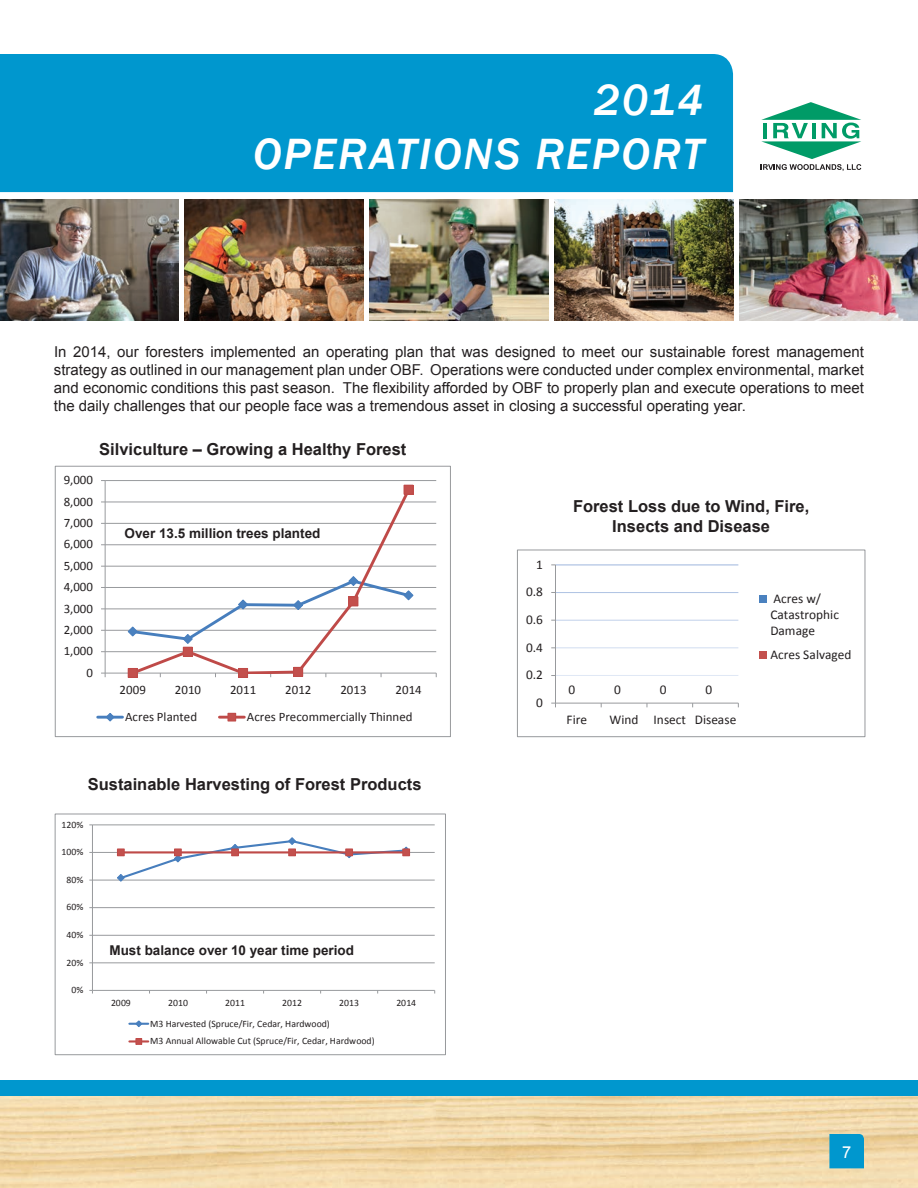
<style>
.page{position:relative;width:918px;height:1188px;background:#fff}
.page>*{position:absolute;margin:0;border:0;box-sizing:border-box;transform-origin:0 0}
.t1{font:italic 500 45px/54px "Franklin Gothic";letter-spacing:.04em;color:#fff;text-align:right}
.t2{font:700 16.5px/19.8px "Arial";color:#231f20;text-align:center}
.t3{font:16.5px "Arial";color:#fff}
.t4{font:15px/18px "Arial";color:#231f20;text-align:justify}
.t5{font:700 13.5px "Arial";color:#231f20}
.t6{font:13.35px/16.4px "Calibri";color:#231f20}
.t7{font:12.9px "Calibri";color:#231f20}
.t8{font:9.75px/17.7px "Calibri";color:#231f20}
</style>
<div class="page">
<svg style="left:760px;top:102px;width:102px;height:69px"></svg>
<hr style="left:92px;top:963px;width:343px;height:1px;background:#989a9d">
<hr style="left:92px;top:935px;width:343px;height:1px;background:#989a9d">
<hr style="left:92px;top:907px;width:343px;height:1px;background:#989a9d">
<hr style="left:92px;top:880px;width:343px;height:1px;background:#989a9d">
<hr style="left:92px;top:852px;width:343px;height:1px;background:#989a9d">
<hr style="left:92px;top:825px;width:343px;height:1px;background:#989a9d">
<hr style="left:92px;top:825px;width:1px;height:165px;background:#989a9d">
<hr style="left:92px;top:990px;width:343px;height:1px;background:#989a9d">
<svg style="left:116px;top:837px;width:295px;height:45px"></svg>
<hr style="left:121px;top:851px;width:285px;height:2px;background:#bf4a48">
<div style="left:117px;top:849px;width:7px;height:7px;background:#c3504d"></div>
<div style="left:117px;top:849px;width:8px;height:7px;border:1px solid #bf4a48"></div>
<div style="left:174px;top:849px;width:7px;height:7px;background:#c3504d"></div>
<div style="left:174px;top:849px;width:8px;height:7px;border:1px solid #bf4a48"></div>
<div style="left:232px;top:849px;width:6px;height:7px;background:#c3504d"></div>
<div style="left:231px;top:849px;width:8px;height:7px;border:1px solid #bf4a48"></div>
<div style="left:289px;top:849px;width:7px;height:7px;background:#c3504d"></div>
<div style="left:288px;top:849px;width:8px;height:7px;border:1px solid #bf4a48"></div>
<div style="left:346px;top:849px;width:7px;height:7px;background:#c3504d"></div>
<div style="left:345px;top:849px;width:8px;height:7px;border:1px solid #bf4a48"></div>
<div style="left:403px;top:849px;width:7px;height:7px;background:#c3504d"></div>
<div style="left:402px;top:849px;width:8px;height:7px;border:1px solid #bf4a48"></div>
<svg style="left:129px;top:1020px;width:19px;height:7px"></svg>
<hr style="left:129px;top:1040px;width:19px;height:3px;background:#bf4a48">
<div style="left:136px;top:1038px;width:6px;height:7px;border:1px solid #bf4a48"></div>
<div style="left:55px;top:814px;width:391px;height:241px;border:1px solid #989a9d"></div>
<hr style="left:555px;top:565px;width:1px;height:138px;background:#989a9d">
<svg style="left:551px;top:564px;width:187px;height:112px"></svg>
<hr style="left:556px;top:703px;width:182px;height:1px;background:#989a9d">
<div style="left:760px;top:595px;width:7px;height:8px;background:#4a81bf"></div>
<div style="left:760px;top:652px;width:7px;height:7px;background:#c3504d"></div>
<div style="left:517px;top:549px;width:348px;height:188px;border:1px solid #989a9d"></div>
<hr style="left:105px;top:651px;width:331px;height:1px;background:#989a9d">
<hr style="left:105px;top:630px;width:331px;height:1px;background:#989a9d">
<hr style="left:105px;top:608px;width:331px;height:1px;background:#989a9d">
<hr style="left:105px;top:587px;width:331px;height:1px;background:#989a9d">
<hr style="left:105px;top:566px;width:331px;height:1px;background:#989a9d">
<hr style="left:105px;top:544px;width:331px;height:1px;background:#989a9d">
<hr style="left:105px;top:523px;width:331px;height:1px;background:#989a9d">
<hr style="left:105px;top:501px;width:331px;height:1px;background:#989a9d">
<hr style="left:105px;top:480px;width:331px;height:1px;background:#989a9d">
<hr style="left:105px;top:481px;width:1px;height:192px;background:#989a9d">
<hr style="left:105px;top:673px;width:331px;height:1px;background:#989a9d">
<svg style="left:129px;top:486px;width:284px;height:188px"></svg>
<div style="left:128px;top:668px;width:9px;height:9px;background:#c3504d"></div>
<div style="left:128px;top:668px;width:10px;height:10px;border:1px solid #bf4a48"></div>
<div style="left:183px;top:647px;width:9px;height:9px;background:#c3504d"></div>
<div style="left:183px;top:647px;width:10px;height:10px;border:1px solid #bf4a48"></div>
<div style="left:239px;top:668px;width:9px;height:9px;background:#c3504d"></div>
<div style="left:238px;top:668px;width:10px;height:10px;border:1px solid #bf4a48"></div>
<div style="left:294px;top:667px;width:9px;height:9px;background:#c3504d"></div>
<div style="left:293px;top:667px;width:10px;height:10px;border:1px solid #bf4a48"></div>
<div style="left:349px;top:597px;width:9px;height:9px;background:#c3504d"></div>
<div style="left:348px;top:596px;width:10px;height:10px;border:1px solid #bf4a48"></div>
<div style="left:404px;top:485px;width:9px;height:9px;background:#c3504d"></div>
<div style="left:404px;top:485px;width:10px;height:10px;border:1px solid #bf4a48"></div>
<hr style="left:98px;top:716px;width:24px;height:3px;background:#477ebd">
<svg style="left:105px;top:713px;width:10px;height:9px"></svg>
<hr style="left:219px;top:716px;width:25px;height:3px;background:#bf4a48">
<div style="left:228px;top:713px;width:8px;height:8px;background:#c3504d"></div>
<div style="left:55px;top:466px;width:396px;height:271px;border:1px solid #989a9d"></div>
<div style="left:0;top:54px;width:733px;height:138px;background:#0097ce"></div>
<img style="left:0;top:1095px;width:918px;height:93px">
<img style="left:740px;top:199px;width:178px;height:121px">
<img style="left:0;top:199px;width:178px;height:121px">
<img style="left:555px;top:199px;width:178px;height:121px">
<img style="left:185px;top:199px;width:178px;height:121px">
<img style="left:370px;top:199px;width:178px;height:121px">
<svg style="left:829px;top:1134px;width:35px;height:34px"></svg>
<div style="left:0;top:1080px;width:918px;height:15px;background:#0097ce"></div>
<h1 class="t1" style="left:253px;top:73px;width:452px">2014<br>OPERATIONS REPORT</h1>
<p class="t4" style="left:54px;top:342px;width:812px">In 2014, our foresters implemented an operating plan that was designed to meet our sustainable forest management strategy as outlined in our management plan under OBF. Operations were conducted under complex environmental, market and economic conditions this past season. The flexibility afforded by OBF to properly plan and execute operations to meet the daily challenges that our people face was a tremendous asset in closing a successful operating year.</p>
<p class="t2" style="left:99px;top:440px;width:309px">Silviculture – Growing a Healthy Forest</p>
<p class="t7" style="left:64px;top:472px;width:31px">9,000</p>
<p class="t7" style="left:64px;top:493px;width:31px">8,000</p>
<p class="t7" style="left:64px;top:515px;width:31px">7,000</p>
<p class="t7" style="left:64px;top:536px;width:31px">6,000</p>
<p class="t7" style="left:64px;top:557px;width:31px">5,000</p>
<p class="t7" style="left:64px;top:579px;width:31px">4,000</p>
<p class="t7" style="left:64px;top:600px;width:31px">3,000</p>
<p class="t7" style="left:64px;top:622px;width:31px">2,000</p>
<p class="t7" style="left:64px;top:643px;width:31px">1,000</p>
<p class="t7" style="left:87px;top:664px;width:8px">0</p>
<p class="t5" style="left:125px;top:524px;width:197px">Over 13.5 million trees planted</p>
<p class="t7" style="left:120px;top:681px;width:28px">2009</p>
<p class="t7" style="left:175px;top:681px;width:28px">2010</p>
<p class="t7" style="left:230px;top:681px;width:28px">2011</p>
<p class="t7" style="left:285px;top:681px;width:28px">2012</p>
<p class="t7" style="left:340px;top:681px;width:28px">2013</p>
<p class="t7" style="left:396px;top:681px;width:28px">2014</p>
<p class="t7" style="left:125px;top:708px;width:74px">Acres Planted</p>
<p class="t7" style="left:247px;top:708px;width:167px">Acres Precommercially Thinned</p>
<p class="t2" style="left:88px;top:775px;width:335px">Sustainable Harvesting of Forest Products</p>
<p class="t8" style="left:61px;top:816px;width:23px">120%</p>
<p class="t8" style="left:61px;top:843px;width:23px">100%</p>
<p class="t8" style="left:66px;top:871px;width:18px">80%</p>
<p class="t8" style="left:66px;top:898px;width:18px">60%</p>
<p class="t8" style="left:66px;top:926px;width:18px">40%</p>
<p class="t8" style="left:66px;top:954px;width:18px">20%</p>
<p class="t8" style="left:71px;top:981px;width:13px">0%</p>
<p class="t5" style="left:110px;top:941px;width:246px">Must balance over 10 year time period</p>
<p class="t8" style="left:111px;top:994px;width:21px">2009</p>
<p class="t8" style="left:168px;top:994px;width:21px">2010</p>
<p class="t8" style="left:225px;top:994px;width:21px">2011</p>
<p class="t8" style="left:282px;top:994px;width:21px">2012</p>
<p class="t8" style="left:339px;top:994px;width:21px">2013</p>
<p class="t8" style="left:396px;top:994px;width:21px">2014</p>
<p class="t8" style="left:150px;top:1015px;width:226px">M3 Harvested (Spruce/Fir, Cedar, Hardwood)<br>M3 Annual Allowable Cut (Spruce/Fir, Cedar, Hardwood)</p>
<p class="t6" style="left:536px;top:556px;width:8px">1</p>
<p class="t6" style="left:526px;top:584px;width:18px">0.8</p>
<p class="t6" style="left:526px;top:611px;width:18px">0.6</p>
<p class="t6" style="left:526px;top:639px;width:18px">0.4</p>
<p class="t6" style="left:526px;top:667px;width:18px">0.2</p>
<p class="t6" style="left:536px;top:694px;width:8px">0</p>
<p class="t2" style="left:573px;top:497px;width:238px">Forest Loss due to Wind, Fire,<br>Insects and Disease</p>
<p class="t6" style="left:568px;top:681px;width:8px">0</p>
<p class="t6" style="left:614px;top:681px;width:8px">0</p>
<p class="t6" style="left:660px;top:681px;width:8px">0</p>
<p class="t6" style="left:706px;top:681px;width:8px">0</p>
<p class="t6" style="left:567px;top:712px;width:22px">Fire</p>
<p class="t6" style="left:610px;top:712px;width:128px">Wind Insect Disease</p>
<p class="t6" style="left:770px;top:590px;width:70px">Acres w/<br>Catastrophic<br>Damage</p>
<p class="t6" style="left:770px;top:647px;width:83px">Acres Salvaged</p>
<p class="t3" style="left:842px;top:1141px;width:11px">7</p>
</div>
